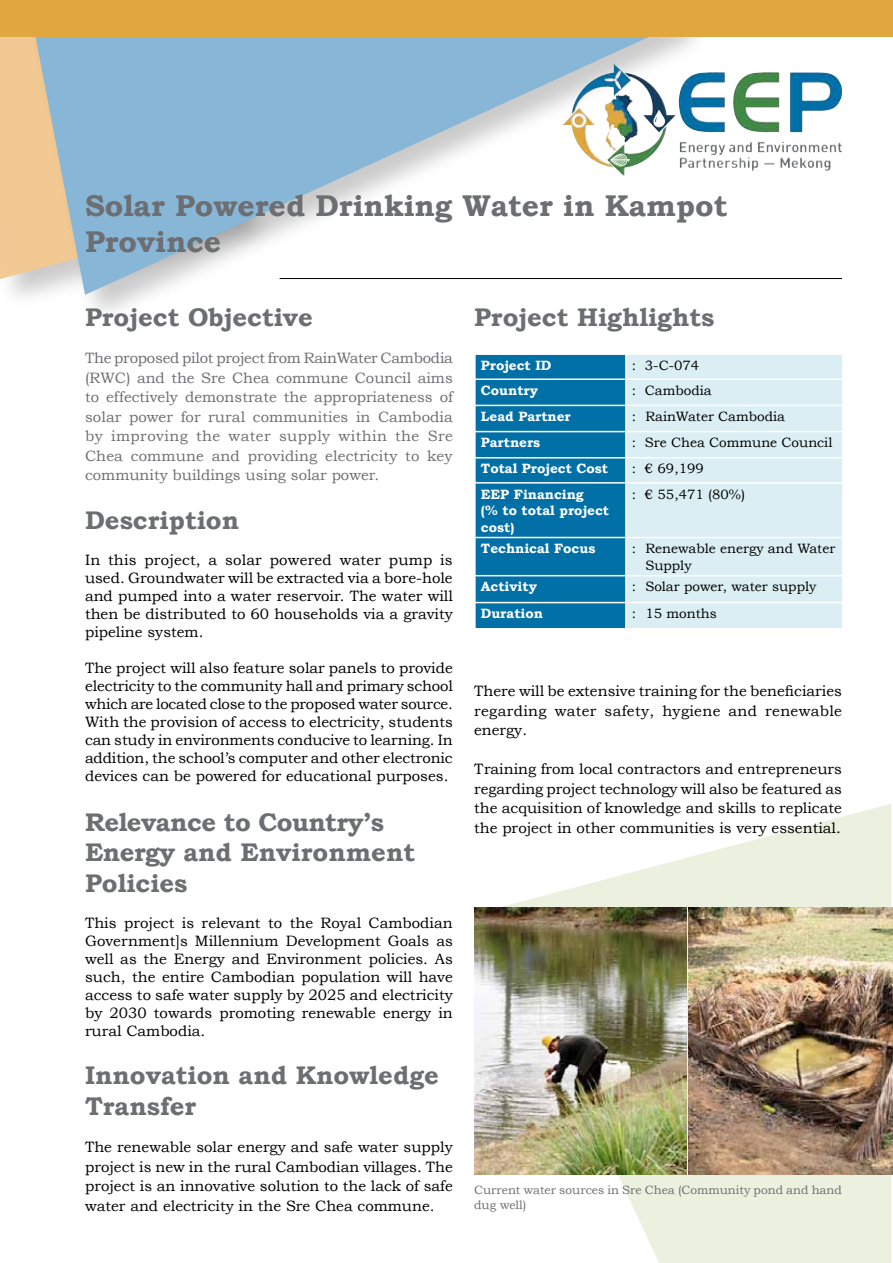
<style>
.page{position:relative;width:893px;height:1263px;background:#fff}
.page>*{position:absolute;margin:0;border:0;box-sizing:border-box;transform-origin:0 0}
.t1{font:700 30px/36px "Bookman Old Style";color:#6d6e71}
.t2{font:700 25.5px/30.6px "Bookman Old Style";color:#6d6e71}
.t3{font:700 25.5px/30.6px "Bookman Old Style";letter-spacing:-.02em;color:#6d6e71}
.t4{font:15px/18px "Bookman Old Style";color:#000;text-align:justify}
.t5{font:15px/19.5px "Bookman Old Style";color:#6d6e71;text-align:justify}
.t6{font:13.5px/16.5px "Bookman Old Style";color:#000}
.t7{font:700 13.5px/16.5px "Bookman Old Style";color:#fff}
.t8{font:12px/15px "Bookman Old Style";color:#6d6e71}
</style>
<div class="page">
<svg style="left:494px;top:804px;width:397px;height:459px;fill:#ecf0de"></svg>
<div style="left:0;top:37px;width:27px;height:242px;background:#f2c893"></div>
<div style="left:27px;top:3px;width:683px;height:324px;background:#000;opacity:.21"></div>
<svg style="left:30px;top:37px;width:648px;height:258px"></svg>
<img style="left:572px;top:63px;width:42px;height:51px">
<div style="left:0;top:0;width:893px;height:37px;background:#e0a73f"></div>
<div style="left:476px;top:355px;width:149px;height:273px;background:#0070a7"></div>
<div style="left:627px;top:355px;width:215px;height:273px;background:#daeef3"></div>
<hr style="left:474px;top:378px;width:152px;height:2px;background:#fff">
<hr style="left:626px;top:378px;width:218px;height:2px;background:#fff">
<hr style="left:474px;top:405px;width:152px;height:1px;background:#fff">
<hr style="left:626px;top:405px;width:218px;height:1px;background:#fff">
<hr style="left:474px;top:431px;width:152px;height:1px;background:#fff">
<hr style="left:626px;top:431px;width:218px;height:1px;background:#fff">
<hr style="left:474px;top:457px;width:152px;height:1px;background:#fff">
<hr style="left:626px;top:457px;width:218px;height:1px;background:#fff">
<hr style="left:474px;top:482px;width:152px;height:2px;background:#fff">
<hr style="left:626px;top:482px;width:218px;height:2px;background:#fff">
<hr style="left:474px;top:537px;width:152px;height:1px;background:#fff">
<hr style="left:626px;top:537px;width:218px;height:1px;background:#fff">
<hr style="left:474px;top:575px;width:152px;height:1px;background:#fff">
<hr style="left:626px;top:575px;width:218px;height:1px;background:#fff">
<hr style="left:474px;top:602px;width:152px;height:1px;background:#fff">
<hr style="left:626px;top:602px;width:218px;height:1px;background:#fff">
<hr style="left:280px;top:278px;width:562px;height:1px;background:#000">
<img style="left:474px;top:908px;width:212px;height:266px">
<img style="left:688px;top:908px;width:205px;height:266px">
<h1 class="t1" style="left:85px;top:188px;width:644px">Solar Powered Drinking Water in Kampot<br>Province</h1>
<h2 class="t2" style="left:85px;top:301px;width:229px">Project Objective</h2>
<p class="t5" style="left:85px;top:348px;width:369px">The proposed pilot project from RainWater Cambodia (RWC) and the Sre Chea commune Council aims to effectively demonstrate the appropriateness of solar power for rural communities in Cambodia by improving the water supply within the Sre Chea commune and providing electricity to key community buildings using solar power.</p>
<h2 class="t2" style="left:85px;top:504px;width:156px">Description</h2>
<p class="t4" style="left:85px;top:551px;width:369px">In this project, a solar powered water pump is used. Groundwater will be extracted via a bore-hole and pumped into a water reservoir. The water will then be distributed to 60 households via a gravity pipeline system.</p>
<p class="t4" style="left:85px;top:659px;width:369px">The project will also feature solar panels to provide electricity to the community hall and primary school which are located close to the proposed water source.<br>With the provision of access to electricity, students can study in environments conducive to learning. In addition, the school’s computer and other electronic devices can be powered for educational purposes.</p>
<h2 class="t3" style="left:85px;top:806px;width:331px">Relevance to Country’s<br>Energy and Environment<br>Policies</h2>
<p class="t4" style="left:85px;top:913px;width:369px">This project is relevant to the Royal Cambodian Government]s Millennium Development Goals as well as the Energy and Environment policies. As such, the entire Cambodian population will have access to safe water supply by 2025 and electricity by 2030 towards promoting renewable energy in rural Cambodia.</p>
<h2 class="t2" style="left:85px;top:1060px;width:355px">Innovation and Knowledge<br>Transfer</h2>
<p class="t4" style="left:85px;top:1137px;width:369px;line-height:19.5px">The renewable solar energy and safe water supply project is new in the rural Cambodian villages. The project is an innovative solution to the lack of safe water and electricity in the Sre Chea commune.</p>
<h2 class="t2" style="left:474px;top:302px;width:242px">Project Highlights</h2>
<p class="t7" style="left:481px;top:357px;width:72px">Project ID</p>
<p class="t6" style="left:632px;top:357px;width:69px">: 3-C-074</p>
<p class="t7" style="left:481px;top:382px;width:59px">Country</p>
<p class="t6" style="left:632px;top:382px;width:81px">: Cambodia</p>
<p class="t7" style="left:481px;top:408px;width:91px">Lead Partner</p>
<p class="t6" style="left:632px;top:408px;width:155px">: RainWater Cambodia</p>
<p class="t7" style="left:481px;top:434px;width:61px">Partners</p>
<p class="t6" style="left:632px;top:434px;width:202px">: Sre Chea Commune Council</p>
<p class="t7" style="left:481px;top:460px;width:129px">Total Project Cost</p>
<p class="t6" style="left:632px;top:461px;width:73px">: € 69,199</p>
<p class="t7" style="left:481px;top:485px;width:130px">EEP Financing<br>(% to total project cost)</p>
<p class="t6" style="left:632px;top:486px;width:115px">: € 55,471 (80%)</p>
<p class="t7" style="left:481px;top:540px;width:116px">Technical Focus</p>
<p class="t6" style="left:645px;top:540px;width:191px;text-indent:-14px">: Renewable energy and Water<br>Supply</p>
<p class="t7" style="left:481px;top:578px;width:58px">Activity</p>
<p class="t6" style="left:632px;top:578px;width:186px">: Solar power, water supply</p>
<p class="t7" style="left:481px;top:605px;width:64px">Duration</p>
<p class="t6" style="left:632px;top:605px;width:86px">: 15 months</p>
<p class="t4" style="left:474px;top:681px;width:369px;line-height:19.5px">There will be extensive training for the beneficiaries regarding water safety, hygiene and renewable energy.</p>
<p class="t4" style="left:474px;top:759px;width:369px;line-height:19.5px">Training from local contractors and entrepreneurs regarding project technology will also be featured as the acquisition of knowledge and skills to replicate the project in other communities is very essential.</p>
<p class="t8" style="left:474px;top:1183px;width:369px">Current water sources in Sre Chea (Community pond and hand dug well)</p>
</div>
